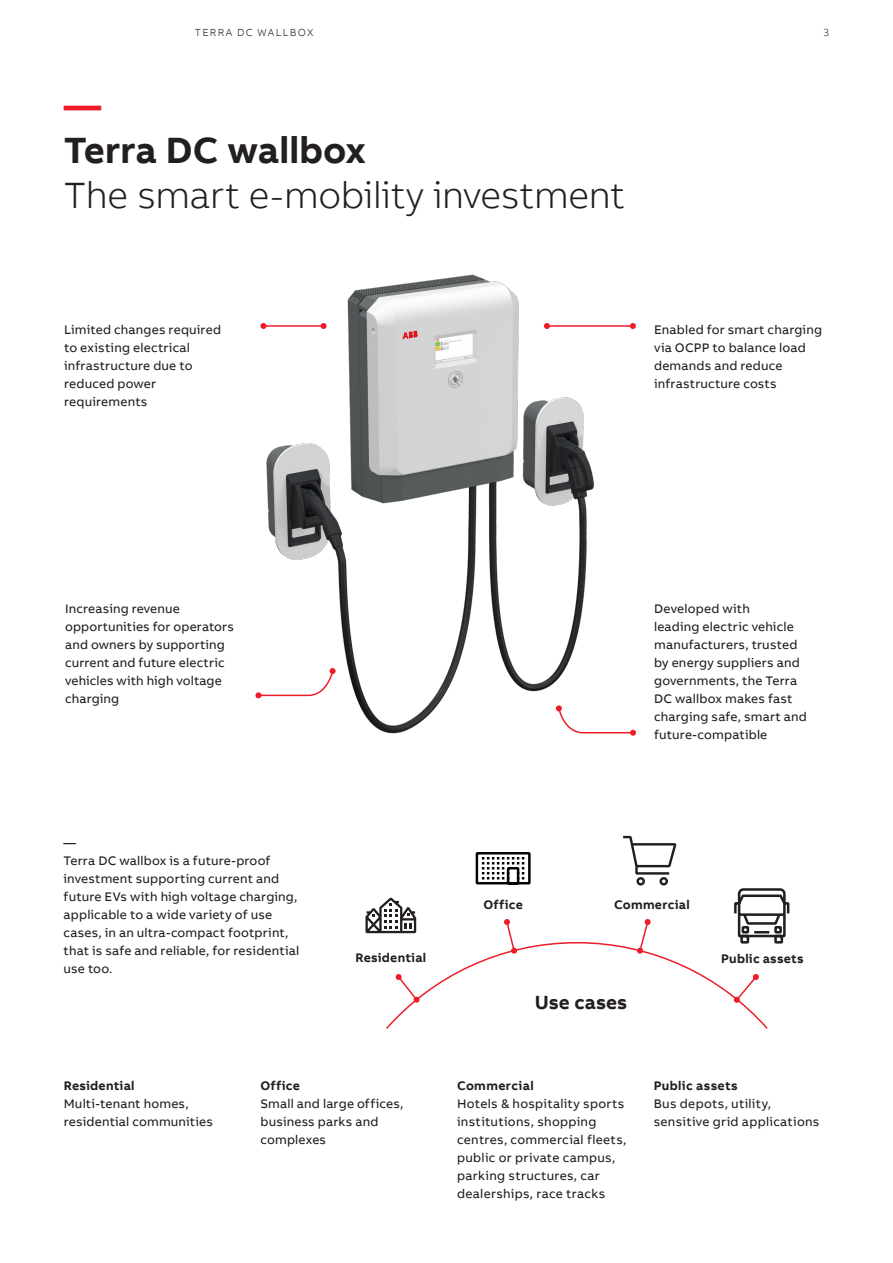
<style>
.page{position:relative;width:893px;height:1263px;background:#fff}
.page>*{position:absolute;margin:0;border:0;box-sizing:border-box;transform-origin:0 0}
.Subheadline_L_25pt_3{font:300 37.5px "AB Bvoice";letter-spacing:-.01em;color:#231f20}
.Headline_L_25pt_30pt{font:700 37.5px "AB Bvoice";letter-spacing:-.005em;color:#231f20}
.Headline_L_25pt_30pt-2{font:700 37.5px "AB Bvoice";color:#ee1c28}
.Headline_S_13pt_18pt{font:700 19.5px "AB Bvoice";color:#231f20}
.Copytext_8_5pt_12pt{font:12.75px/18px "AB Bvoice";letter-spacing:.015em;color:#231f20}
.Product_Title_8_5pt{font:12.75px/18px "AB Bvoice";letter-spacing:.025em;color:#231f20}
.Product_Title_8_5pt-2{font:700 12.75px "AB Bvoice";letter-spacing:.025em;color:#231f20}
.Infographic_Descript{font:700 12.75px "AB Bvoice";letter-spacing:.02em;color:#231f20}
.Copytext_8_5pt_12pt-2{font:700 12.75px "AB Bvoice";letter-spacing:.02em;color:#231f20}
.Header_Information_7{font:300 10.5px "AB Bvoice";letter-spacing:.12em;color:#231f20}
.Page_Number_Right_7p{font:300 10.5px "AB Bvoice";color:#231f20}
</style>
<div class="page">
<img style="left:257px;top:274px;width:337px;height:460px">
<svg style="left:255px;top:668px;width:81px;height:30px"></svg>
<svg style="left:556px;top:705px;width:80px;height:31px"></svg>
<hr style="left:263px;top:325px;width:61px;height:2px;background:#ee1c28">
<svg style="left:260px;top:323px;width:6px;height:6px"></svg>
<svg style="left:321px;top:323px;width:6px;height:6px"></svg>
<hr style="left:547px;top:325px;width:86px;height:2px;background:#ee1c28">
<svg style="left:544px;top:323px;width:6px;height:6px"></svg>
<svg style="left:630px;top:323px;width:6px;height:6px"></svg>
<svg style="left:365px;top:836px;width:424px;height:193px"></svg>
<p class="Header_Information_7" style="left:195px;top:26px;width:120px">TERRA DC WALLBOX</p>
<p class="Page_Number_Right_7p" style="left:823px;top:26px;width:7px">3</p>
<p class="Headline_L_25pt_30pt-2" style="left:64px;top:81px;width:39px">—</p>
<p class="Headline_L_25pt_30pt" style="left:64px;top:126px;width:304px">Terra DC wallbox</p>
<p class="Subheadline_L_25pt_3" style="left:64px;top:173px;width:563px">The smart e-mobility investment</p>
<p class="Copytext_8_5pt_12pt" style="left:64px;top:321px;width:158px">Limited changes required to existing electrical infrastructure due to reduced power requirements</p>
<p class="Copytext_8_5pt_12pt" style="left:654px;top:321px;width:169px">Enabled for smart charging via OCPP to balance load demands and reduce infrastructure costs</p>
<p class="Copytext_8_5pt_12pt" style="left:65px;top:600px;width:170px">Increasing revenue opportunities for operators and owners by supporting current and future electric vehicles with high voltage charging</p>
<p class="Copytext_8_5pt_12pt" style="left:654px;top:600px;width:154px">Developed with<br>leading electric vehicle manufacturers, trusted by energy suppliers and governments, the Terra<br>DC wallbox makes fast charging safe, smart and future-compatible</p>
<p class="Copytext_8_5pt_12pt" style="left:64px;top:834px;width:14px">—</p>
<p class="Copytext_8_5pt_12pt" style="left:64px;top:852px;width:237px">Terra DC wallbox is a future-proof investment supporting current and future EVs with high voltage charging, applicable to a wide variety of use cases, in an ultra-compact footprint, that is safe and reliable, for residential use too.</p>
<p class="Infographic_Descript" style="left:355px;top:950px;width:72px">Residential</p>
<p class="Product_Title_8_5pt-2" style="left:64px;top:1077px;width:72px">Residential</p>
<p class="Copytext_8_5pt_12pt" style="left:64px;top:1095px;width:151px">Multi-tenant homes, residential communities</p>
<p class="Product_Title_8_5pt-2" style="left:260px;top:1077px;width:41px">Office</p>
<p class="Copytext_8_5pt_12pt" style="left:260px;top:1095px;width:144px">Small and large offices, business parks and complexes</p>
<p class="Infographic_Descript" style="left:483px;top:896px;width:41px">Office</p>
<p class="Infographic_Descript" style="left:614px;top:896px;width:77px">Commercial</p>
<p class="Headline_S_13pt_18pt" style="left:535px;top:990px;width:94px">Use cases</p>
<p class="Copytext_8_5pt_12pt-2" style="left:721px;top:951px;width:84px">Public assets</p>
<p class="Product_Title_8_5pt-2" style="left:457px;top:1077px;width:78px">Commercial</p>
<p class="Product_Title_8_5pt" style="left:457px;top:1095px;width:171px">Hotels &amp; hospitality sports institutions, shopping centres, commercial fleets, public or private campus, parking structures, car dealerships, race tracks</p>
<p class="Product_Title_8_5pt-2" style="left:654px;top:1077px;width:86px">Public assets</p>
<p class="Product_Title_8_5pt" style="left:654px;top:1095px;width:167px">Bus depots, utility, sensitive grid applications</p>
</div>
